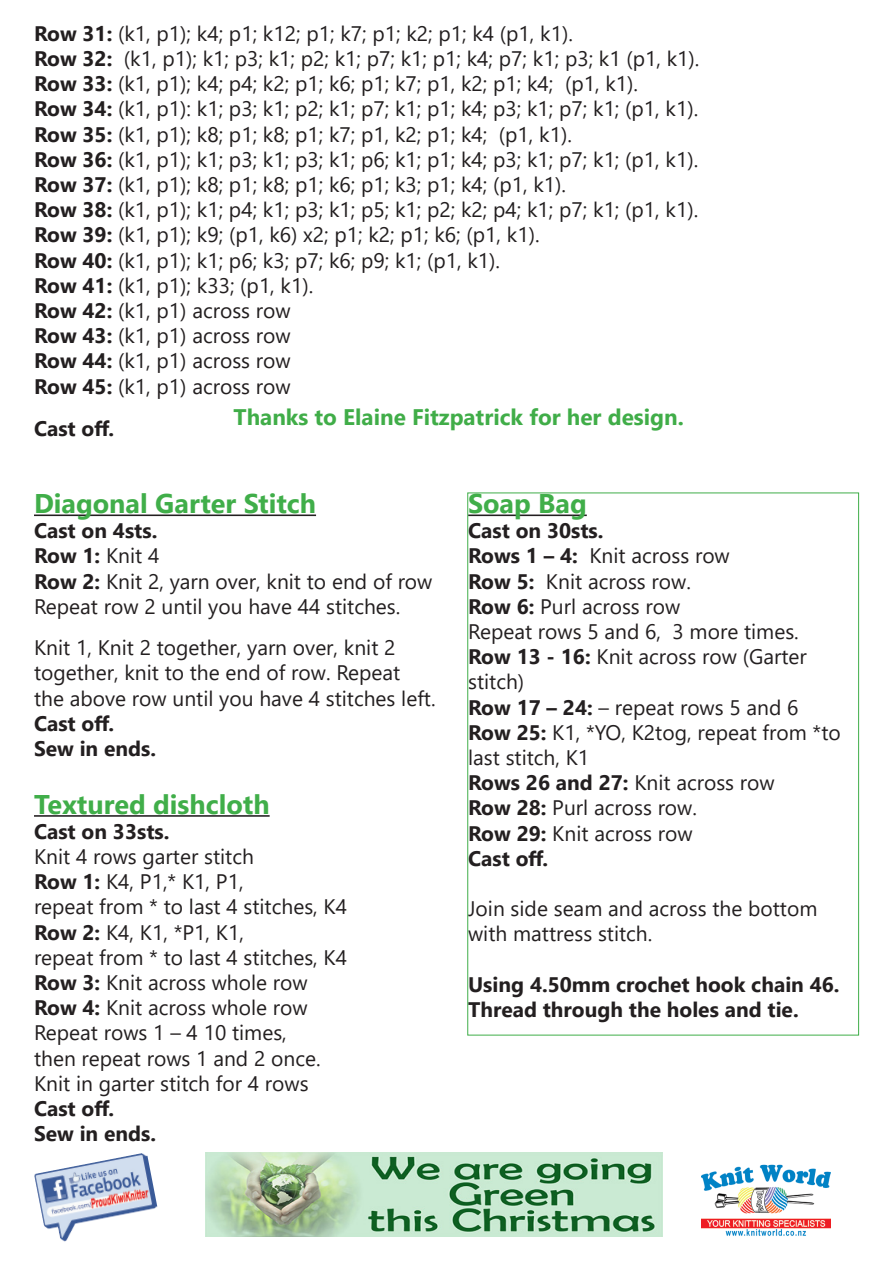
<style>
.page{position:relative;width:893px;height:1263px;background:#fff}
.page>*{position:absolute;margin:0;border:0;box-sizing:border-box;transform-origin:0 0}
.t1{font:700 27px "Segoe UI";color:#40ae49}
.Pa0{font:700 22.5px "Segoe UI";color:#40ad48}
.t2{font:21px/25.2px "Segoe UI";color:#231f20}
.No_Spacing{font:21px/25.2px "Segoe UI";color:#221e1f}
.t3{font:700 21px/25.2px "Segoe UI";color:#231f20}
.Pa0-2{font:700 21px "Segoe UI";color:#221e1f}
.s1{font-weight:700}
.s2{font-weight:400}
</style>
<div class="page">
<hr style="left:34px;top:514px;width:282px;height:2px;background:#231f20">
<hr style="left:34px;top:815px;width:236px;height:2px;background:#231f20">
<hr style="left:468px;top:514px;width:119px;height:2px;background:#231f20">
<img style="left:206px;top:1152px;width:456px;height:85px">
<img style="left:701px;top:1164px;width:129px;height:72px">
<img style="left:34px;top:1153px;width:124px;height:89px">
<p class="No_Spacing" style="left:34px;top:19px;width:667px"><span class="s1">Row 31:</span> (k1, p1); k4; p1; k12; p1; k7; p1; k2; p1; k4 (p1, k1).<br><span class="s1">Row 32:</span> (k1, p1); k1; p3; k1; p2; k1; p7; k1; p1; k4; p7; k1; p3; k1 (p1, k1).<br><span class="s1">Row 33:</span> (k1, p1); k4; p4; k2; p1; k6; p1; k7; p1, k2; p1; k4; (p1, k1).<br><span class="s1">Row 34:</span> (k1, p1): k1; p3; k1; p2; k1; p7; k1; p1; k4; p3; k1; p7; k1; (p1, k1).<br><span class="s1">Row 35:</span> (k1, p1); k8; p1; k8; p1; k7; p1, k2; p1; k4; (p1, k1).<br><span class="s1">Row 36:</span> (k1, p1); k1; p3; k1; p3; k1; p6; k1; p1; k4; p3; k1; p7; k1; (p1, k1).</p>
<p class="No_Spacing" style="left:34px;top:170px;width:666px"><span class="s1">Row 37:</span> (k1, p1); k8; p1; k8; p1; k6; p1; k3; p1; k4; (p1, k1).<br><span class="s1">Row 38:</span> (k1, p1); k1; p4; k1; p3; k1; p5; k1; p2; k2; p4; k1; p7; k1; (p1, k1).<br><span class="s1">Row 39:</span> (k1, p1); k9; (p1, k6) x2; p1; k2; p1; k6; (p1, k1).<br><span class="s1">Row 40:</span> (k1, p1); k1; p6; k3; p7; k6; p9; k1; (p1, k1).<br><span class="s1">Row 41:</span> (k1, p1); k33; (p1, k1).<br><span class="s1">Row 42:</span> (k1, p1) across row</p>
<p class="No_Spacing" style="left:34px;top:321px;width:258px"><span class="s1">Row 43:</span> (k1, p1) across row</p>
<p class="No_Spacing" style="left:34px;top:346px;width:258px"><span class="s1">Row 44:</span> (k1, p1) across row</p>
<p class="No_Spacing" style="left:34px;top:372px;width:258px"><span class="s1">Row 45:</span> (k1, p1) across row</p>
<p class="Pa0-2" style="left:34px;top:408px;width:82px">Cast off.</p>
<p class="Pa0" style="left:233px;top:395px;width:452px">Thanks to Elaine Fitzpatrick for her design.</p>
<p class="t1" style="left:34px;top:478px;width:284px">Diagonal Garter Stitch</p>
<p class="t3" style="left:34px;top:516px;width:125px">Cast on 4sts.</p>
<p class="t3" style="left:34px;top:542px;width:127px">Row 1: <span class="s2">Knit 4</span></p>
<p class="t2" style="left:34px;top:567px;width:400px"><span class="s1">Row 2:</span> Knit 2, yarn over, knit to end of row</p>
<p class="t2" style="left:34px;top:592px;width:368px">Repeat row 2 until you have 44 stitches.</p>
<p class="t2" style="left:34px;top:633px;width:363px">Knit 1, Knit 2 together, yarn over, knit 2</p>
<p class="t2" style="left:34px;top:658px;width:368px">together, knit to the end of row. Repeat</p>
<p class="t2" style="left:34px;top:684px;width:403px">the above row until you have 4 stitches left.</p>
<p class="t3" style="left:34px;top:709px;width:82px">Cast off.</p>
<p class="t3" style="left:34px;top:734px;width:124px">Sew in ends.</p>
<p class="t1" style="left:34px;top:778px;width:237px">Textured dishcloth</p>
<p class="t3" style="left:34px;top:817px;width:137px">Cast on 33sts.</p>
<p class="t2" style="left:34px;top:842px;width:221px">Knit 4 rows garter stitch</p>
<p class="t2" style="left:34px;top:867px;width:211px"><span class="s1">Row 1:</span> K4, P1,* K1, P1,</p>
<p class="t2" style="left:34px;top:892px;width:315px">repeat from * to last 4 stitches, K4</p>
<p class="t2" style="left:34px;top:918px;width:211px"><span class="s1">Row 2:</span> K4, K1, *P1, K1,</p>
<p class="t2" style="left:34px;top:943px;width:315px">repeat from * to last 4 stitches, K4</p>
<p class="t2" style="left:34px;top:968px;width:275px"><span class="s1">Row 3:</span> Knit across whole row</p>
<p class="t2" style="left:34px;top:993px;width:275px"><span class="s1">Row 4:</span> Knit across whole row</p>
<p class="t2" style="left:34px;top:1018px;width:254px">Repeat rows 1 – 4 10 times,</p>
<p class="t2" style="left:34px;top:1044px;width:288px">then repeat rows 1 and 2 once.</p>
<p class="t2" style="left:34px;top:1069px;width:276px">Knit in garter stitch for 4 rows</p>
<p class="t3" style="left:34px;top:1094px;width:82px">Cast off.</p>
<p class="t3" style="left:34px;top:1119px;width:124px">Sew in ends.</p>
<p class="t1" style="left:468px;top:478px;width:120px">Soap Bag</p>
<p class="t3" style="left:468px;top:516px;width:137px">Cast on 30sts.</p>
<p class="t2" style="left:468px;top:541px;width:263px"><span class="s1">Rows 1 – 4:</span> Knit across row</p>
<p class="t2" style="left:468px;top:567px;width:224px"><span class="s1">Row 5:</span> Knit across row.</p>
<p class="t2" style="left:468px;top:592px;width:214px"><span class="s1">Row 6:</span> Purl across row</p>
<p class="t2" style="left:468px;top:617px;width:332px">Repeat rows 5 and 6, 3 more times.</p>
<p class="t2" style="left:468px;top:642px;width:340px"><span class="s1">Row 13 - 16:</span> Knit across row (Garter stitch)</p>
<p class="t2" style="left:468px;top:693px;width:332px"><span class="s1">Row 17 – 24:</span> – repeat rows 5 and 6</p>
<p class="t2" style="left:468px;top:718px;width:374px"><span class="s1">Row 25:</span> K1, *YO, K2tog, repeat from *to last stitch, K1</p>
<p class="t2" style="left:468px;top:768px;width:308px"><span class="s1">Rows 26 and 27:</span> Knit across row</p>
<p class="t2" style="left:468px;top:793px;width:230px"><span class="s1">Row 28:</span> Purl across row.</p>
<p class="t2" style="left:468px;top:819px;width:226px"><span class="s1">Row 29:</span> Knit across row</p>
<p class="t3" style="left:468px;top:844px;width:82px">Cast off.</p>
<p class="t2" style="left:468px;top:894px;width:351px">Join side seam and across the bottom with mattress stitch.</p>
<p class="t3" style="left:468px;top:970px;width:373px">Using 4.50mm crochet hook chain 46.<br>Thread through the holes and tie.</p>
</div>
